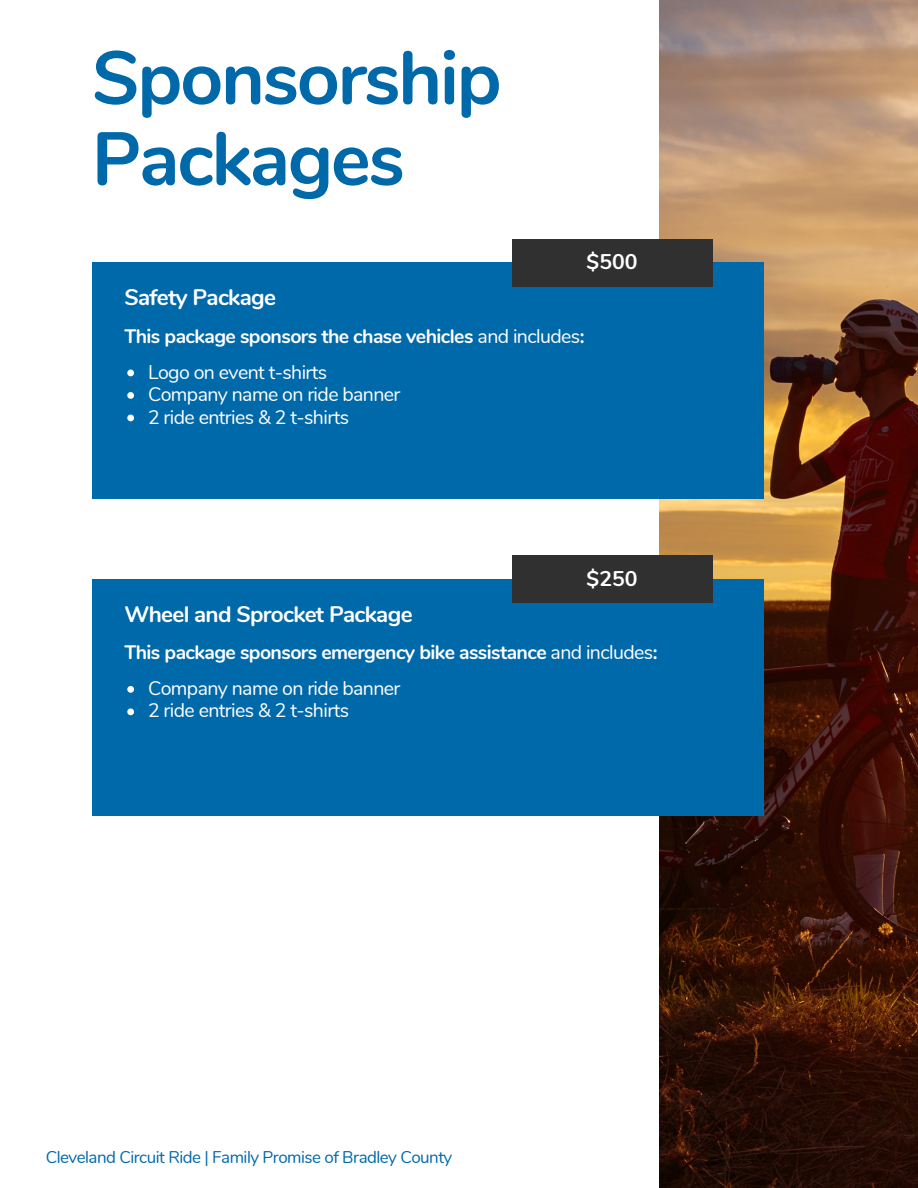
<style>
.page{position:relative;width:918px;height:1188px;background:#fff}
.page>*{position:absolute;margin:0;border:0;box-sizing:border-box;transform-origin:0 0}
.t1{font:700 75px "Nunito";letter-spacing:-.03em;color:#0069aa}
.t2{font:700 22.5px "Nunito";letter-spacing:-.03em;color:#fff}
.t3{font:700 21.3px "Nunito";color:#fff}
.t4{font:19.5px "Nunito";letter-spacing:-.03em;color:#fff}
.t5{font:700 19.5px "Nunito";letter-spacing:-.03em;color:#fff}
.t6{font:16.95px "Nunito";letter-spacing:-.03em;color:#0069aa}
.s1{font-weight:400}
</style>
<div class="page">
<img style="left:659px;top:0;width:259px;height:1188px">
<div style="left:92px;top:579px;width:672px;height:237px;background:#0069aa"></div>
<div style="left:512px;top:555px;width:200px;height:47px;background:#303030"></div>
<div style="left:92px;top:263px;width:672px;height:236px;background:#0069aa"></div>
<div style="left:512px;top:239px;width:200px;height:47px;background:#303030"></div>
<svg style="left:127px;top:370px;width:7px;height:6px"></svg>
<svg style="left:127px;top:392px;width:7px;height:7px"></svg>
<svg style="left:127px;top:415px;width:7px;height:6px"></svg>
<svg style="left:127px;top:686px;width:7px;height:7px"></svg>
<svg style="left:127px;top:708px;width:7px;height:7px"></svg>
<p class="t1" style="left:92px;top:28px;width:411px">Sponsorship</p>
<p class="t1" style="left:92px;top:109px;width:315px">Packages</p>
<p class="t3" style="left:587px;top:248px;width:52px">$500</p>
<p class="t2" style="left:124px;top:283px;width:153px">Safety Package</p>
<p class="t5" style="left:124px;top:323px;width:462px">This package sponsors the chase vehicles <span class="s1">and includes</span>:</p>
<p class="t4" style="left:148px;top:359px;width:181px">Logo on event t-shirts</p>
<p class="t4" style="left:148px;top:381px;width:254px">Company name on ride banner</p>
<p class="t4" style="left:148px;top:404px;width:203px">2 ride entries &amp; 2 t-shirts</p>
<p class="t3" style="left:587px;top:564px;width:52px">$250</p>
<p class="t2" style="left:124px;top:599px;width:290px">Wheel and Sprocket Package</p>
<p class="t5" style="left:124px;top:639px;width:535px">This package sponsors emergency bike assistance <span class="s1">and includes</span>:</p>
<p class="t4" style="left:148px;top:675px;width:254px">Company name on ride banner</p>
<p class="t4" style="left:148px;top:698px;width:203px">2 ride entries &amp; 2 t-shirts</p>
<p class="t6" style="left:46px;top:1146px;width:408px">Cleveland Circuit Ride | Family Promise of Bradley County</p>
</div>
